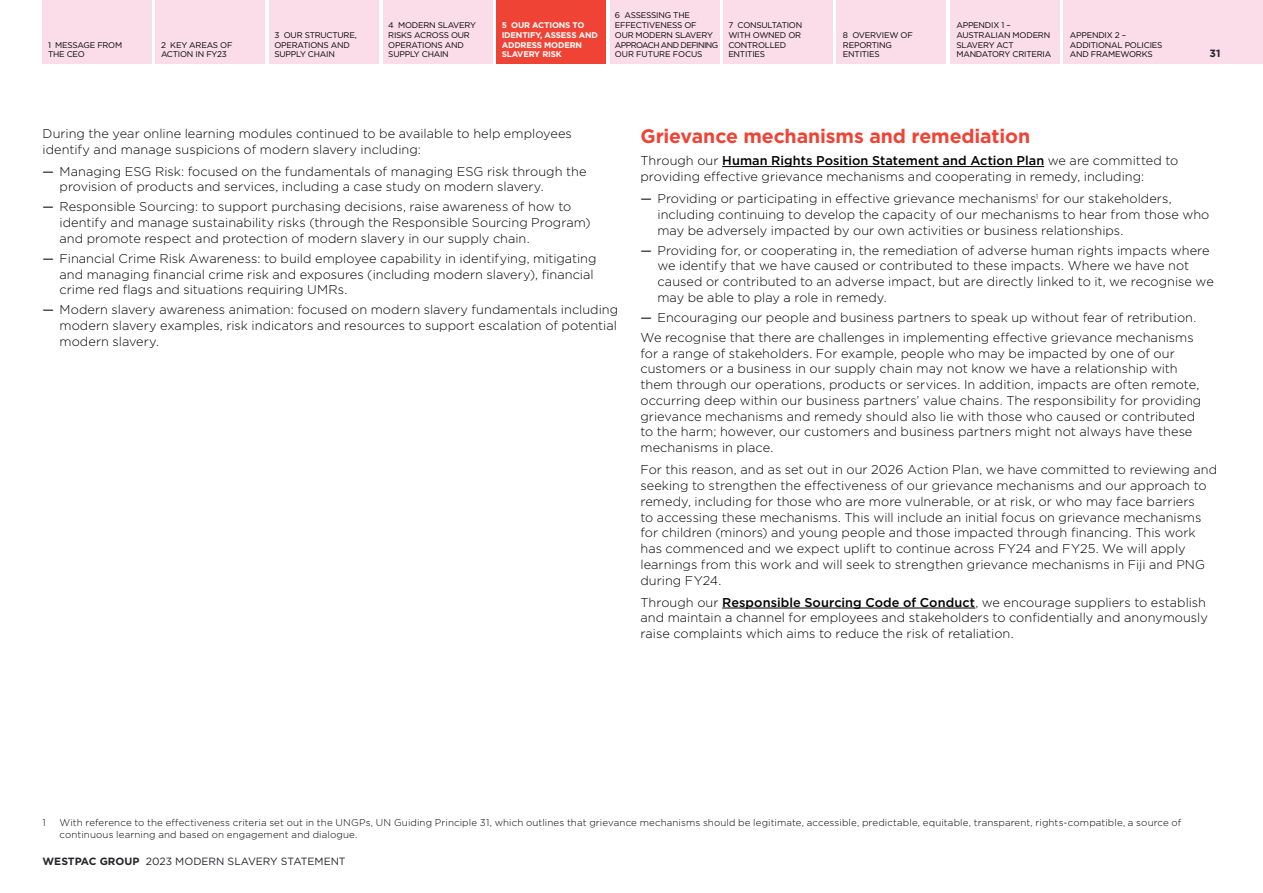
<style>
.page{position:relative;width:1263px;height:893px;background:#fff}
.page>*{position:absolute;margin:0;border:0;box-sizing:border-box;transform-origin:0 0}
.t1{font:700 19.5px "Gotham";letter-spacing:-.005em;color:#ef4435}
.t2{font:300 12.75px/15.8px "Gotham";color:#000}
.t3{font:10.5px "Gotham";color:#25252a}
.t4{font:700 10.5px "Gotham";color:#25252a}
.t5{font:300 9.75px/11.2px "Gotham";letter-spacing:.01em;color:#000}
.t6{font:8.25px/9.8px "Gotham";letter-spacing:-.025em;color:#000}
.t7{font:700 8.25px/9.8px "Gotham";letter-spacing:-.02em;color:#fff}
.s1{font-weight:400}
.s2{font-weight:500}
.s3{font-weight:700}
</style>
<div class="page">
<hr style="left:722px;top:166px;width:322px;height:1px;background:#000">
<hr style="left:722px;top:608px;width:253px;height:1px;background:#000">
<div style="left:610px;top:0;width:109px;height:64px;background:#fbddea"></div>
<div style="left:723px;top:0;width:110px;height:64px;background:#fbddea"></div>
<div style="left:836px;top:0;width:110px;height:64px;background:#fbddea"></div>
<div style="left:950px;top:0;width:110px;height:64px;background:#fbddea"></div>
<div style="left:1063px;top:0;width:200px;height:64px;background:#fbddea"></div>
<div style="left:383px;top:0;width:109px;height:64px;background:#fbddea"></div>
<div style="left:269px;top:0;width:110px;height:64px;background:#fbddea"></div>
<div style="left:156px;top:0;width:109px;height:64px;background:#fbddea"></div>
<div style="left:43px;top:0;width:109px;height:64px;background:#fbddea"></div>
<div style="left:496px;top:0;width:110px;height:64px;background:#ef4435"></div>
<p class="t6" style="left:615px;top:10px;width:105px">6 ASSESSING THE<br>EFFECTIVENESS OF<br>OUR MODERN SLAVERY<br>APPROACH AND DEFINING<br>OUR FUTURE FOCUS</p>
<p class="t6" style="left:728px;top:20px;width:75px">7 CONSULTATION<br>WITH OWNED OR<br>CONTROLLED<br>ENTITIES</p>
<p class="t6" style="left:843px;top:30px;width:71px">8 OVERVIEW OF<br>REPORTING<br>ENTITIES</p>
<p class="t6" style="left:956px;top:20px;width:96px">APPENDIX 1 –<br>AUSTRALIAN MODERN<br>SLAVERY ACT<br>MANDATORY CRITERIA</p>
<p class="t6" style="left:1070px;top:30px;width:94px">APPENDIX 2 –<br>ADDITIONAL POLICIES<br>AND FRAMEWORKS</p>
<p class="t6" style="left:388px;top:20px;width:89px">4 MODERN SLAVERY<br>RISKS ACROSS OUR<br>OPERATIONS AND<br>SUPPLY CHAIN</p>
<p class="t7" style="left:502px;top:20px;width:98px">5 OUR ACTIONS TO<br>IDENTIFY, ASSESS AND<br>ADDRESS MODERN<br>SLAVERY RISK</p>
<p class="t6" style="left:274px;top:30px;width:84px">3 OUR STRUCTURE,<br>OPERATIONS AND<br>SUPPLY CHAIN</p>
<p class="t6" style="left:48px;top:40px;width:76px">1 MESSAGE FROM<br>THE CEO</p>
<p class="t4" style="left:1209px;top:47px;width:12px">31</p>
<p class="t6" style="left:161px;top:40px;width:73px">2 KEY AREAS OF<br>ACTION IN FY23</p>
<p class="t2" style="left:43px;top:125px;width:531px">During the year online learning modules continued to be available to help employees identify and manage suspicions of modern slavery including:</p>
<p class="t2" style="left:60px;top:163px;width:528px;text-indent:-17px"><span class="s1">—</span> Managing ESG Risk: focused on the fundamentals of managing ESG risk through the provision of products and services, including a case study on modern slavery.</p>
<p class="t2" style="left:60px;top:199px;width:533px;text-indent:-17px"><span class="s1">—</span> Responsible Sourcing: to support purchasing decisions, raise awareness of how to identify and manage sustainability risks (through the Responsible Sourcing Program) and promote respect and protection of modern slavery in our supply chain.</p>
<p class="t2" style="left:60px;top:250px;width:538px;text-indent:-17px"><span class="s1">—</span> Financial Crime Risk Awareness: to build employee capability in identifying, mitigating and managing financial crime risk and exposures (including modern slavery), financial crime red flags and situations requiring UMRs.</p>
<p class="t2" style="left:60px;top:302px;width:560px;text-align:justify;text-indent:-17px"><span class="s1">—</span> Modern slavery awareness animation: focused on modern slavery fundamentals including modern slavery examples, risk indicators and resources to support escalation of potential modern slavery.</p>
<h3 class="t1" style="left:640px;top:123px;width:391px">Grievance mechanisms and remediation</h3>
<p class="t2" style="left:640px;top:153px;width:539px">Through our <span class="s2">Human Rights Position Statement and Action Plan</span> we are committed to providing effective grievance mechanisms and cooperating in remedy, including:</p>
<p class="t2" style="left:657px;top:190px;width:553px;text-indent:-17px"><span class="s1">—</span> Providing or participating in effective grievance mechanisms<sup>1</sup> for our stakeholders, including continuing to develop the capacity of our mechanisms to hear from those who may be adversely impacted by our own activities or business relationships.</p>
<p class="t2" style="left:657px;top:242px;width:558px;text-indent:-17px"><span class="s1">—</span> Providing for, or cooperating in, the remediation of adverse human rights impacts where we identify that we have caused or contributed to these impacts. Where we have not caused or contributed to an adverse impact, but are directly linked to it, we recognise we may be able to play a role in remedy.</p>
<p class="t2" style="left:640px;top:309px;width:557px"><span class="s1">—</span> Encouraging our people and business partners to speak up without fear of retribution.</p>
<p class="t2" style="left:640px;top:329px;width:562px">We recognise that there are challenges in implementing effective grievance mechanisms for a range of stakeholders. For example, people who may be impacted by one of our customers or a business in our supply chain may not know we have a relationship with them through our operations, products or services. In addition, impacts are often remote, occurring deep within our business partners’ value chains. The responsibility for providing grievance mechanisms and remedy should also lie with those who caused or contributed to the harm; however, our customers and business partners might not always have these mechanisms in place.</p>
<p class="t2" style="left:640px;top:462px;width:578px">For this reason, and as set out in our 2026 Action Plan, we have committed to reviewing and seeking to strengthen the effectiveness of our grievance mechanisms and our approach to remedy, including for those who are more vulnerable, or at risk, or who may face barriers<br>to accessing these mechanisms. This will include an initial focus on grievance mechanisms for children (minors) and young people and those impacted through financing. This work has commenced and we expect uplift to continue across FY24 and FY25. We will apply learnings from this work and will seek to strengthen grievance mechanisms in Fiji and PNG during FY24.</p>
<p class="t2" style="left:640px;top:594px;width:569px">Through our <span class="s2">Responsible Sourcing Code of Conduct</span>, we encourage suppliers to establish and maintain a channel for employees and stakeholders to confidentially and anonymously raise complaints which aims to reduce the risk of retaliation.</p>
<p class="t5" style="left:43px;top:817px;width:5px">1</p>
<p class="t5" style="left:60px;top:817px;width:1123px">With reference to the effectiveness criteria set out in the UNGPs, UN Guiding Principle 31, which outlines that grievance mechanisms should be legitimate, accessible, predictable, equitable, transparent, rights-compatible, a source of continuous learning and based on engagement and dialogue.</p>
<p class="t3" style="left:43px;top:855px;width:305px"><span class="s3">WESTPAC GROUP</span> 2023 MODERN SLAVERY STATEMENT</p>
</div>
